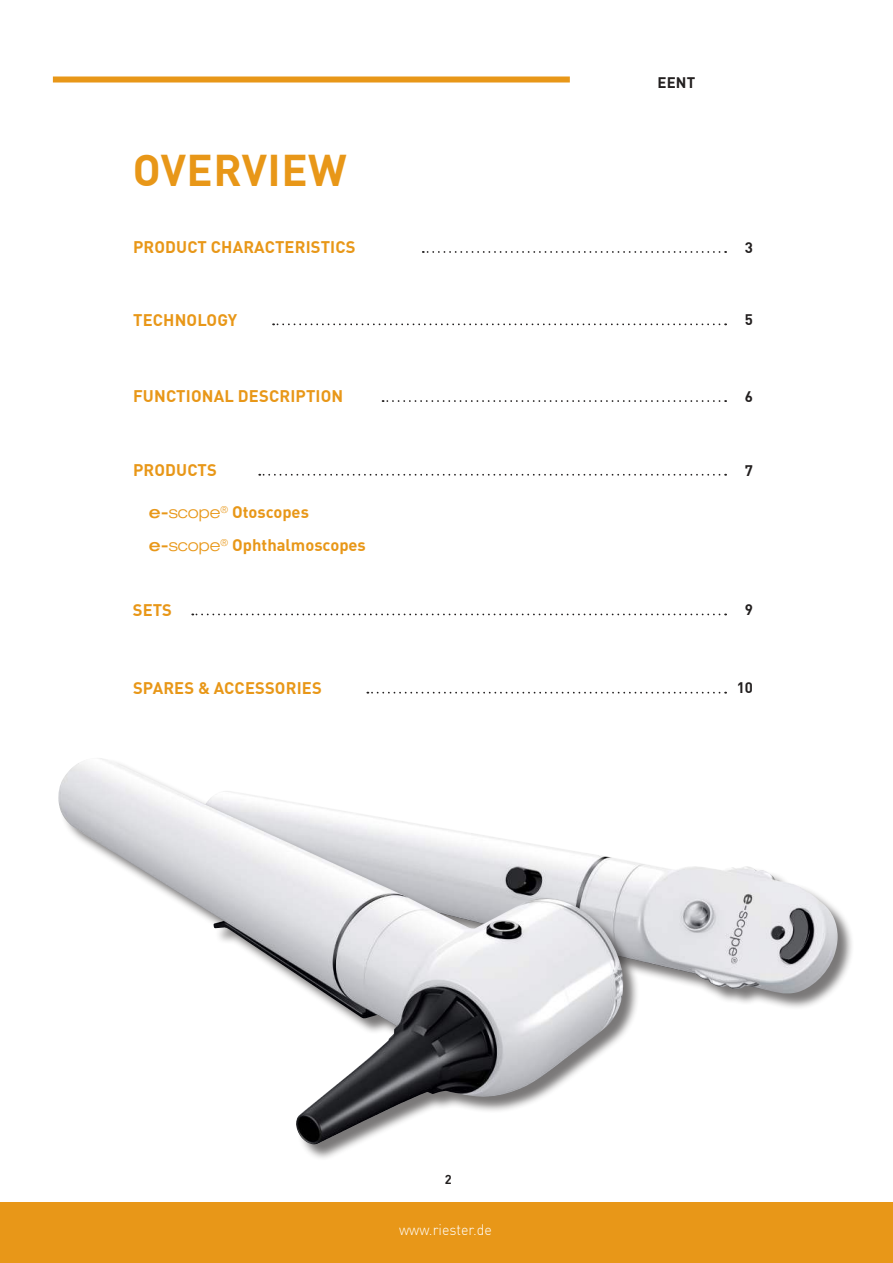
<style>
.page{position:relative;width:893px;height:1263px;background:#fff}
.page>*{position:absolute;margin:0;border:0;box-sizing:border-box;transform-origin:0 0}
.t1{font:700 43.5px "DIN Pro";letter-spacing:.01em;color:#e89718}
.t2{font:700 16.5px/33px "DIN Pro";letter-spacing:.01em;color:#e89718}
.t3{font:300 15px "DIN Pro";color:#fff;scale:.95 1}
.t4{font:700 15px "DIN Pro";letter-spacing:.01em;color:#221f1f}
.t5{font:700 12.75px "DIN Pro";color:#221f1f}
.s1{font-family:"Helvetica Neue LT Pro";font-weight:500;font-stretch:expanded}
.s2{font-family:"Helvetica Neue LT Pro";font-weight:300;font-stretch:expanded}
</style>
<div class="page">
<div style="left:0;top:1202px;width:893px;height:61px;background:#e89718"></div>
<div style="left:53px;top:76px;width:517px;height:6px;background:#e89718"></div>
<div style="left:199px;top:792px;width:655px;height:219px;background:#221f1f;opacity:.6"></div>
<img style="left:640px;top:792px;width:198px;height:204px">
<div style="left:60px;top:759px;width:580px;height:402px;background:#221f1f;opacity:.6"></div>
<img style="left:58px;top:758px;width:565px;height:386px">
<svg style="left:423px;top:251px;width:296px;height:2px"></svg>
<svg style="left:273px;top:323px;width:446px;height:2px"></svg>
<svg style="left:367px;top:692px;width:352px;height:2px"></svg>
<svg style="left:383px;top:400px;width:336px;height:2px"></svg>
<svg style="left:259px;top:474px;width:460px;height:2px"></svg>
<svg style="left:192px;top:613px;width:527px;height:2px"></svg>
<p class="t4" style="left:657px;top:76px;width:39px">EENT</p>
<h1 class="t1" style="left:133px;top:153px;width:215px">OVERVIEW</h1>
<p class="t2" style="left:133px;top:232px;width:224px">PRODUCT CHARACTERISTICS</p>
<p class="t4" style="left:745px;top:241px;width:10px">3</p>
<p class="t2" style="left:133px;top:304px;width:106px">TECHNOLOGY</p>
<p class="t4" style="left:745px;top:313px;width:10px">5</p>
<p class="t2" style="left:133px;top:381px;width:212px">FUNCTIONAL DESCRIPTION</p>
<p class="t4" style="left:745px;top:390px;width:10px">6</p>
<p class="t2" style="left:133px;top:455px;width:85px">PRODUCTS</p>
<p class="t4" style="left:745px;top:464px;width:10px">7</p>
<p class="t2" style="left:149px;top:497px;width:219px"><span class="s1">e-</span><span class="s2">scope</span><sup>®</sup> Otoscopes <span class="s1">e-</span><span class="s2">scope</span><sup>®</sup> Ophthalmoscopes</p>
<p class="t2" style="left:133px;top:594px;width:40px">SETS</p>
<p class="t4" style="left:745px;top:604px;width:10px">9</p>
<p class="t2" style="left:133px;top:673px;width:190px">SPARES &amp; ACCESSORIES</p>
<p class="t4" style="left:737px;top:682px;width:18px">10</p>
<p class="t5" style="left:445px;top:1174px;width:8px">2</p>
<p class="t3" style="left:399px;top:1221px;width:99px">www.riester.de</p>
</div>
